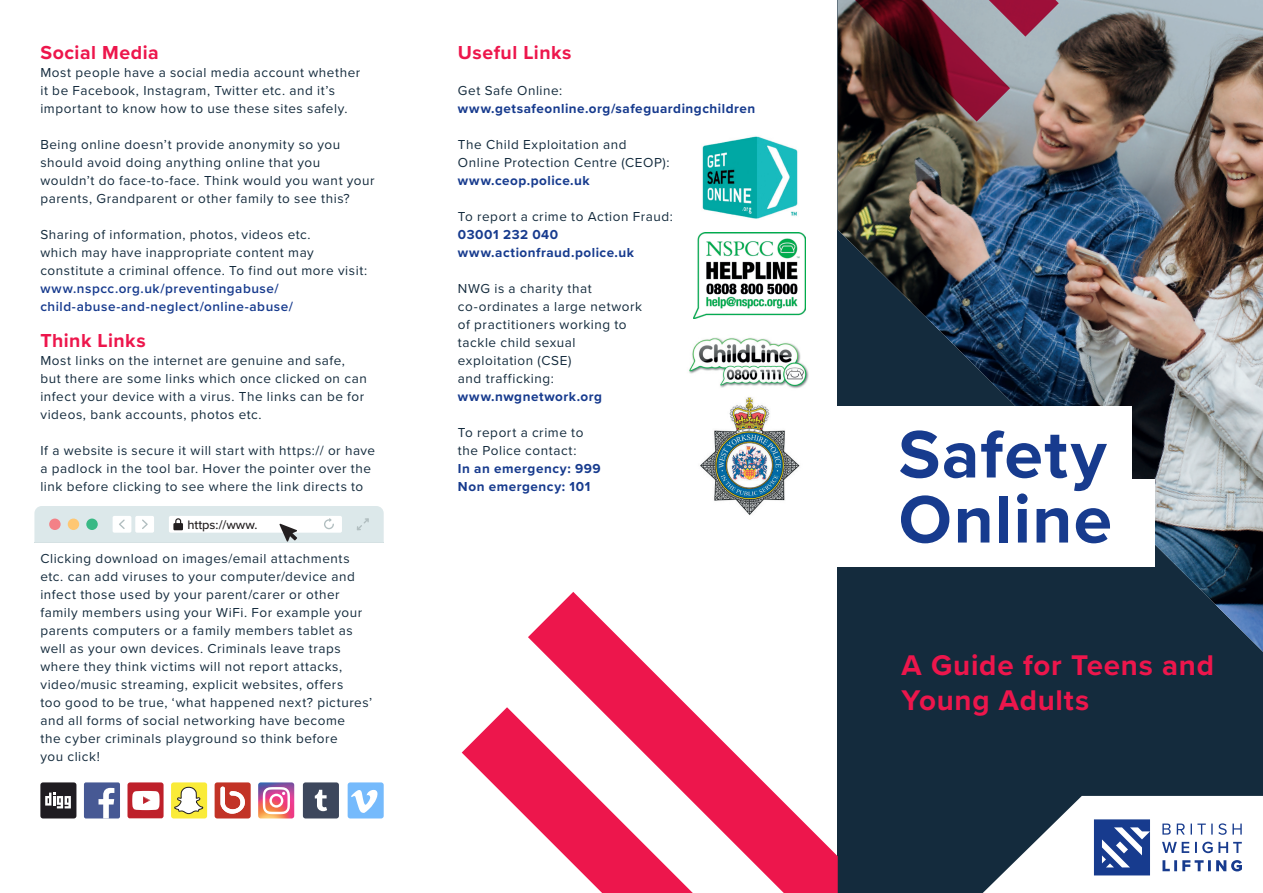
<style>
.page{position:relative;width:1263px;height:893px;background:#fff}
.page>*{position:absolute;margin:0;border:0;box-sizing:border-box;transform-origin:0 0}
.t1{font:700 69.45px/65.1px "Proxima Nova";letter-spacing:.015em;color:#173b8e}
.t2{font:700 29.55px/34.8px "Proxima Nova";letter-spacing:.025em;color:#ed164c}
.t3{font:700 19.5px "Proxima Nova";letter-spacing:.025em;color:#ed164c}
.t4{font:13.5px/18px "Proxima Nova";letter-spacing:.04em;color:#142b3d}
.t5{font:700 13.5px "Proxima Nova";letter-spacing:.04em;color:#173b8e}
.t6{font:600 13.5px "Proxima Nova";letter-spacing:.04em;color:#173b8e}
.t7{font:500 12.75px "Proxima Nova";color:#231f20}
.s1{font-weight:600;color:#173b8e}
.s2{font-weight:700;color:#173b8e}
</style>
<div class="page">
<div style="left:838px;top:0;width:425px;height:893px;background:#142b3d"></div>
<img style="left:838px;top:0;width:425px;height:652px">
<svg style="left:528px;top:592px;width:310px;height:301px"></svg>
<svg style="left:462px;top:707px;width:231px;height:186px"></svg>
<svg style="left:983px;top:796px;width:280px;height:97px"></svg>
<div style="left:830px;top:406px;width:301px;height:99px;background:#fff"></div>
<div style="left:830px;top:479px;width:324px;height:88px;background:#fff"></div>
<hr style="left:34px;top:542px;width:350px;height:1px;background:#cddadc">
<svg style="left:34px;top:506px;width:350px;height:36px"></svg>
<div style="left:215px;top:782px;width:36px;height:36px;background:#c23326;border-radius:3px"></div>
<svg style="left:221px;top:787px;width:24px;height:27px"></svg>
<div style="left:84px;top:782px;width:36px;height:36px;background:#475994;border-radius:2px"></div>
<svg style="left:99px;top:788px;width:15px;height:30px"></svg>
<svg style="left:127px;top:782px;width:37px;height:36px"></svg>
<div style="left:40px;top:782px;width:36px;height:36px;background:#1f1c21;border-radius:3px"></div>
<svg style="left:45px;top:793px;width:26px;height:15px"></svg>
<div style="left:303px;top:782px;width:36px;height:36px;background:#3d475c;border-radius:3px"></div>
<svg style="left:315px;top:790px;width:12px;height:21px"></svg>
<div style="left:348px;top:782px;width:36px;height:36px;background:#75bafc;border-radius:3px"></div>
<svg style="left:351px;top:790px;width:27px;height:23px"></svg>
<div style="left:171px;top:782px;width:36px;height:36px;background:#faeb38;border-radius:3px"></div>
<svg style="left:174px;top:787px;width:30px;height:27px"></svg>
<img style="left:258px;top:782px;width:36px;height:36px">
<svg style="left:263px;top:787px;width:27px;height:27px"></svg>
<svg style="left:842px;top:0;width:217px;height:122px;background:#704f55"></svg>
<img style="left:689px;top:337px;width:120px;height:52px">
<img style="left:694px;top:232px;width:112px;height:87px">
<img style="left:702px;top:136px;width:96px;height:83px">
<img style="left:700px;top:397px;width:100px;height:118px">
<p class="t3" style="left:40px;top:38px;width:120px">Social Media</p>
<p class="t4" style="left:40px;top:63px;width:321px">Most people have a social media account whether it be Facebook, Instagram, Twitter etc. and it’s important to know how to use these sites safely.</p>
<p class="t4" style="left:40px;top:135px;width:336px">Being online doesn’t provide anonymity so you should avoid doing anything online that you wouldn’t do face-to-face. Think would you want your parents, Grandparent or other family to see this?</p>
<p class="t4" style="left:40px;top:225px;width:328px">Sharing of information, photos, videos etc.<br>which may have inappropriate content may constitute a criminal offence. To find out more visit: <span class="s1">www.nspcc.org.uk/preventingabuse/</span></p>
<p class="t6" style="left:40px;top:297px;width:254px">child-abuse-and-neglect/online-abuse/</p>
<p class="t3" style="left:40px;top:326px;width:107px">Think Links</p>
<p class="t4" style="left:40px;top:351px;width:328px">Most links on the internet are genuine and safe, but there are some links which once clicked on can infect your device with a virus. The links can be for videos, bank accounts, photos etc.</p>
<p class="t4" style="left:40px;top:441px;width:336px">If a website is secure it will start with https:// or have a padlock in the tool bar. Hover the pointer over the link before clicking to see where the link directs to</p>
<p class="t7" style="left:187px;top:515px;width:72px">https://www.</p>
<p class="t4" style="left:40px;top:549px;width:333px">Clicking download on images/email attachments etc. can add viruses to your computer/device and infect those used by your parent/carer or other family members using your WiFi. For example your parents computers or a family members tablet as well as your own devices. Criminals leave traps where they think victims will not report attacks, video/music streaming, explicit websites, offers<br>too good to be true, ‘what happened next? pictures’ and all forms of social networking have become<br>the cyber criminals playground so think before<br>you click!</p>
<p class="t3" style="left:458px;top:38px;width:115px">Useful Links</p>
<p class="t4" style="left:458px;top:81px;width:106px">Get Safe Online:</p>
<p class="t5" style="left:458px;top:99px;width:299px">www.getsafeonline.org/safeguardingchildren</p>
<p class="t4" style="left:458px;top:135px;width:170px">The Child Exploitation and</p>
<p class="t4" style="left:458px;top:153px;width:213px">Online Protection Centre (CEOP):</p>
<p class="t5" style="left:458px;top:171px;width:133px">www.ceop.police.uk</p>
<p class="t4" style="left:458px;top:207px;width:216px">To report a crime to Action Fraud:</p>
<p class="t5" style="left:458px;top:225px;width:102px">03001 232 040</p>
<p class="t5" style="left:458px;top:243px;width:177px">www.actionfraud.police.uk</p>
<p class="t4" style="left:458px;top:279px;width:135px">NWG is a charity that</p>
<p class="t4" style="left:458px;top:297px;width:186px">co-ordinates a large network of practitioners working to tackle child sexual exploitation (CSE)<br>and trafficking: <span class="s2">www.nwgnetwork.org</span></p>
<p class="t4" style="left:458px;top:423px;width:127px">To report a crime to the Police contact:</p>
<p class="t5" style="left:458px;top:459px;width:144px">In an emergency: 999</p>
<p class="t5" style="left:458px;top:477px;width:134px">Non emergency: 101</p>
<p class="t1" style="left:899px;top:420px;width:215px">Safety<br>Online</p>
<p class="t2" style="left:901px;top:647px;width:314px">A Guide for Teens and<br>Young Adults</p>
</div>
